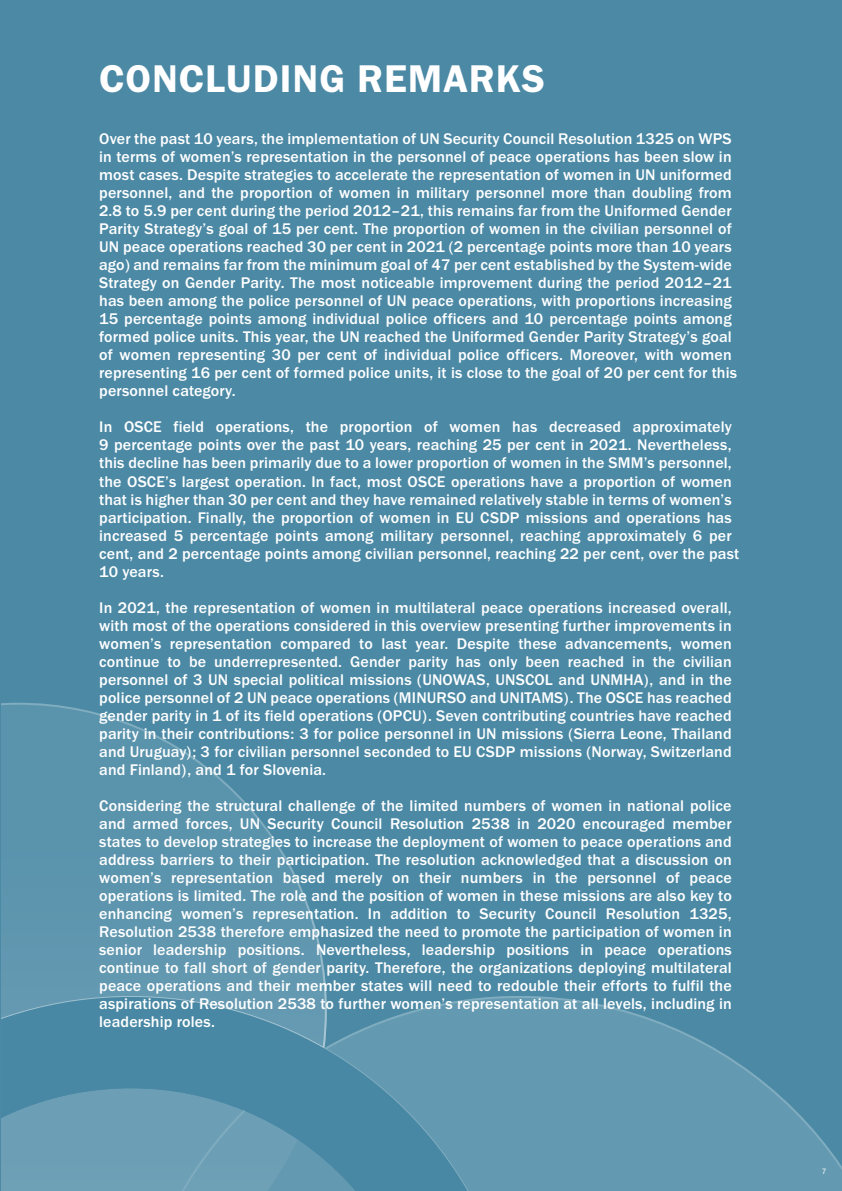
<style>
.page{position:relative;width:842px;height:1191px;background:#4b89a5}
.page>*{position:absolute;margin:0;border:0;box-sizing:border-box;transform-origin:0 0}
.t1{font:40px "Franklin Gothic URW Dem";letter-spacing:.025em;color:#fff}
.t2{font:500 16px/18px "Franklin Gothic URW";letter-spacing:.01em;color:#fff}
.t3{font:8px "Franklin Gothic URW Boo";color:#fff}
</style>
<div class="page">
<svg style="left:2px;top:702px;width:325px;height:295px"></svg>
<svg style="left:321px;top:995px;width:521px;height:196px"></svg>
<svg style="left:2px;top:997px;width:517px;height:194px"></svg>
<svg style="left:2px;top:1088px;width:296px;height:103px;background:#679cb2"></svg>
<h1 class="t1" style="left:99px;top:54px;width:447px">CONCLUDING REMARKS</h1>
<p class="t2" style="left:99px;top:130px;width:639px">Over the past 10 years, the implementation of UN Security Council Resolution 1325 on WPS in terms of women’s representation in the personnel of peace operations has been slow in most cases. Despite strategies to accelerate the representation of women in UN uniformed personnel, and the proportion of women in military personnel more than doubling from 2.8 to 5.9 per cent during the period 2012–21, this remains far from the Uniformed Gender Parity Strategy’s goal of 15 per cent. The proportion of women in the civilian personnel of UN peace operations reached 30 per cent in 2021 (2 percentage points more than 10 years ago) and remains far from the minimum goal of 47 per cent established by the System-wide Strategy on Gender Parity. The most noticeable improvement during the period 2012–21 has been among the police personnel of UN peace operations, with proportions increasing 15 percentage points among individual police officers and 10 percentage points among formed police units. This year, the UN reached the Uniformed Gender Parity Strategy’s goal of women representing 30 per cent of individual police officers. Moreover, with women representing 16 per cent of formed police units, it is close to the goal of 20 per cent for this personnel category.</p>
<p class="t2" style="left:99px;top:418px;width:642px">In OSCE field operations, the proportion of women has decreased approximately 9 percentage points over the past 10 years, reaching 25 per cent in 2021. Nevertheless, this decline has been primarily due to a lower proportion of women in the SMM’s personnel, the OSCE’s largest operation. In fact, most OSCE operations have a proportion of women that is higher than 30 per cent and they have remained relatively stable in terms of women’s participation. Finally, the proportion of women in EU CSDP missions and operations has increased 5 percentage points among military personnel, reaching approximately 6 per cent, and 2 percentage points among civilian personnel, reaching 22 per cent, over the past 10 years.</p>
<p class="t2" style="left:99px;top:598px;width:634px;text-align:justify">In 2021, the representation of women in multilateral peace operations increased overall, with most of the operations considered in this overview presenting further improvements in women’s representation compared to last year. Despite these advancements, women continue to be underrepresented. Gender parity has only been reached in the civilian personnel of 3 UN special political missions (UNOWAS, UNSCOL and UNMHA), and in the police personnel of 2 UN peace operations (MINURSO and UNITAMS). The OSCE has reached gender parity in 1 of its field operations (OPCU). Seven contributing countries have reached parity in their contributions: 3 for police personnel in UN missions (Sierra Leone, Thailand and Uruguay); 3 for civilian personnel seconded to EU CSDP missions (Norway, Switzerland and Finland), and 1 for Slovenia.</p>
<p class="t2" style="left:99px;top:796px;width:634px;text-align:justify">Considering the structural challenge of the limited numbers of women in national police and armed forces, UN Security Council Resolution 2538 in 2020 encouraged member states to develop strategies to increase the deployment of women to peace operations and address barriers to their participation. The resolution acknowledged that a discussion on women’s representation based merely on their numbers in the personnel of peace operations is limited. The role and the position of women in these missions are also key to enhancing women’s representation. In addition to Security Council Resolution 1325, Resolution 2538 therefore emphasized the need to promote the participation of women in senior leadership positions. Nevertheless, leadership positions in peace operations continue to fall short of gender parity. Therefore, the organizations deploying multilateral peace operations and their member states will need to redouble their efforts to fulfil the aspirations of Resolution 2538 to further women’s representation at all levels, including in leadership roles.</p>
<p class="t3" style="left:822px;top:1166px;width:6px">7</p>
</div>
